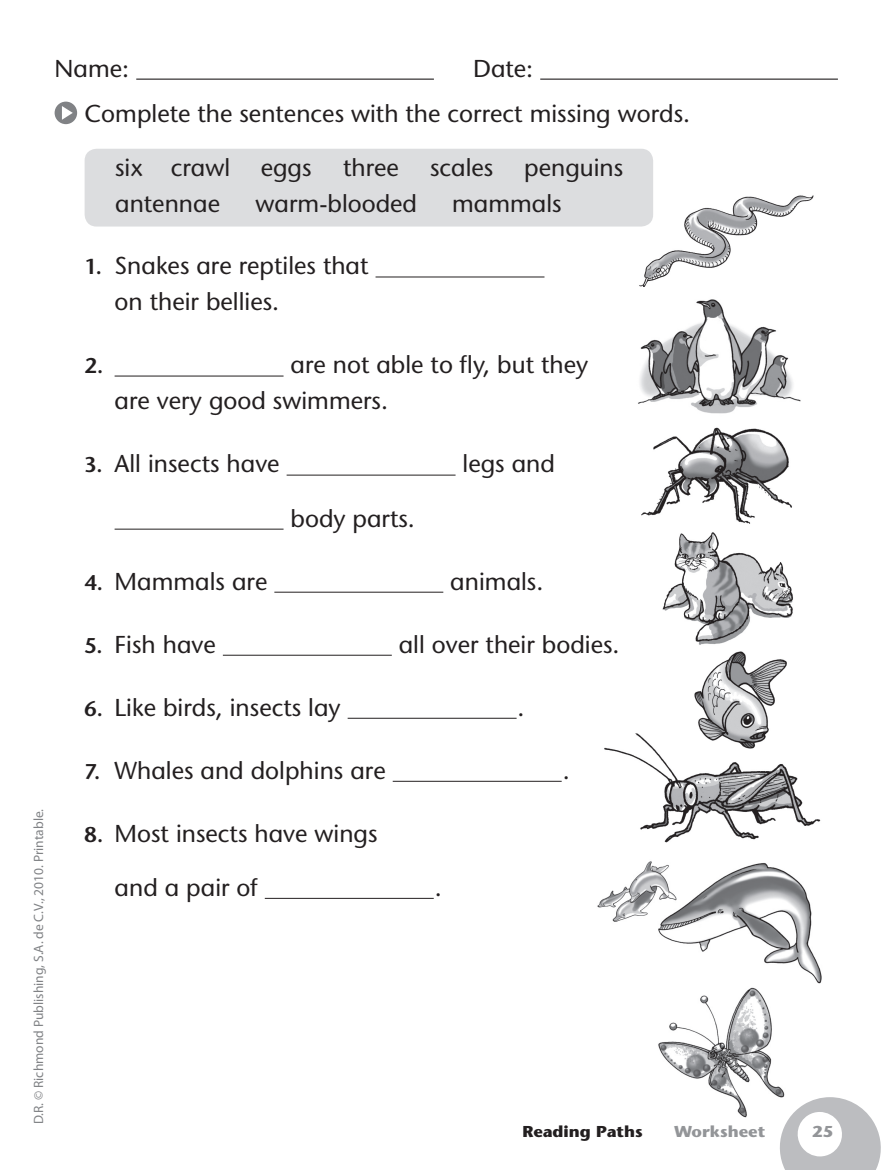
<style>
.page{position:relative;width:893px;height:1170px;background:#fff}
.page>*{position:absolute;margin:0;border:0;box-sizing:border-box;transform-origin:0 0}
.t1{font:24px/36px "Stane Sans";color:#231f20}
.t2{font:600 21px "Stane Sans";color:#231f20}
.t3{font:700 15.75px "Stone Sans";color:#231f20;scale:1.05 1}
.t4{font:700 15.75px "Stone Sans";color:#939598;scale:1.05 1}
.t5{font:13.5px "Myriad Pro";color:#808285}
.s1{font-weight:600;font-size:21px}
</style>
<div class="page">
<hr style="left:136px;top:79px;width:298px;height:1px;background:#231f20">
<hr style="left:540px;top:79px;width:298px;height:1px;background:#231f20">
<img style="left:634px;top:195px;width:180px;height:92px">
<div style="left:85px;top:149px;width:568px;height:77px;background:#dcdddf;border-radius:12px"></div>
<img style="left:638px;top:299px;width:163px;height:115px">
<img style="left:641px;top:427px;width:151px;height:97px">
<img style="left:662px;top:532px;width:131px;height:113px">
<img style="left:604px;top:733px;width:217px;height:110px">
<img style="left:597px;top:861px;width:225px;height:123px">
<img style="left:658px;top:987px;width:127px;height:131px">
<img style="left:692px;top:651px;width:96px;height:102px">
<div style="left:55px;top:102px;width:22px;height:22px;background:#808285;border-radius:50%"></div>
<svg style="left:62px;top:106px;width:11px;height:14px"></svg>
<hr style="left:376px;top:276px;width:168px;height:1px;background:#231f20">
<hr style="left:115px;top:375px;width:169px;height:1px;background:#231f20">
<hr style="left:287px;top:474px;width:169px;height:1px;background:#231f20">
<hr style="left:115px;top:528px;width:169px;height:1px;background:#231f20">
<hr style="left:274px;top:591px;width:169px;height:1px;background:#231f20">
<hr style="left:223px;top:654px;width:169px;height:1px;background:#231f20">
<hr style="left:348px;top:717px;width:169px;height:1px;background:#231f20">
<hr style="left:393px;top:780px;width:169px;height:1px;background:#231f20">
<hr style="left:265px;top:897px;width:169px;height:1px;background:#231f20">
<svg style="left:773px;top:1096px;width:108px;height:73px"></svg>
<p class="t1" style="left:55px;top:50px;width:76px">Name:</p>
<p class="t1" style="left:473px;top:50px;width:62px">Date:</p>
<p class="t1" style="left:85px;top:95px;width:607px">Complete the sentences with the correct missing words.</p>
<p class="t1" style="left:115px;top:149px;width:116px">six crawl</p>
<p class="t1" style="left:261px;top:149px;width:52px">eggs</p>
<p class="t1" style="left:343px;top:149px;width:57px">three</p>
<p class="t1" style="left:430px;top:149px;width:65px">scales</p>
<p class="t1" style="left:524px;top:149px;width:101px">penguins</p>
<p class="t1" style="left:115px;top:185px;width:106px">antennae</p>
<p class="t1" style="left:256px;top:185px;width:163px">warm-blooded</p>
<p class="t1" style="left:452px;top:185px;width:111px">mammals</p>
<p class="t1" style="left:115px;top:248px;width:255px;text-indent:-30px"><span class="s1">1.</span> Snakes are reptiles that on their bellies.</p>
<p class="t2" style="left:85px;top:353px;width:20px">2.</p>
<p class="t1" style="left:115px;top:347px;width:475px;text-indent:176px">are not able to fly, but they are very good swimmers.</p>
<p class="t1" style="left:85px;top:446px;width:197px"><span class="s1">3.</span> All insects have</p>
<p class="t1" style="left:463px;top:446px;width:94px">legs and</p>
<p class="t1" style="left:291px;top:500px;width:126px">body parts.</p>
<p class="t1" style="left:85px;top:563px;width:184px"><span class="s1">4.</span> Mammals are</p>
<p class="t1" style="left:450px;top:563px;width:95px">animals.</p>
<p class="t1" style="left:85px;top:626px;width:133px"><span class="s1">5.</span> Fish have</p>
<p class="t1" style="left:399px;top:626px;width:222px">all over their bodies.</p>
<p class="t5" style="left:30px;top:1124px;width:317px;rotate:-90deg">D.R. © Richmond Publishing, S.A. de C.V., 2010. Printable.</p>
<p class="t1" style="left:85px;top:689px;width:258px"><span class="s1">6.</span> Like birds, insects lay</p>
<p class="t1" style="left:85px;top:752px;width:303px"><span class="s1">7.</span> Whales and dolphins are</p>
<p class="t1" style="left:85px;top:815px;width:294px"><span class="s1">8.</span> Most insects have wings</p>
<p class="t1" style="left:115px;top:869px;width:145px">and a pair of</p>
<p class="t1" style="left:435px;top:869px;width:8px">.</p>
<p class="t1" style="left:518px;top:689px;width:8px">.</p>
<p class="t1" style="left:563px;top:752px;width:8px">.</p>
<p class="t3" style="left:522px;top:1122px;width:116px">Reading Paths</p>
<p class="t4" style="left:674px;top:1122px;width:88px">Worksheet</p>
<p class="t4" style="left:812px;top:1122px;width:21px">25</p>
</div>
